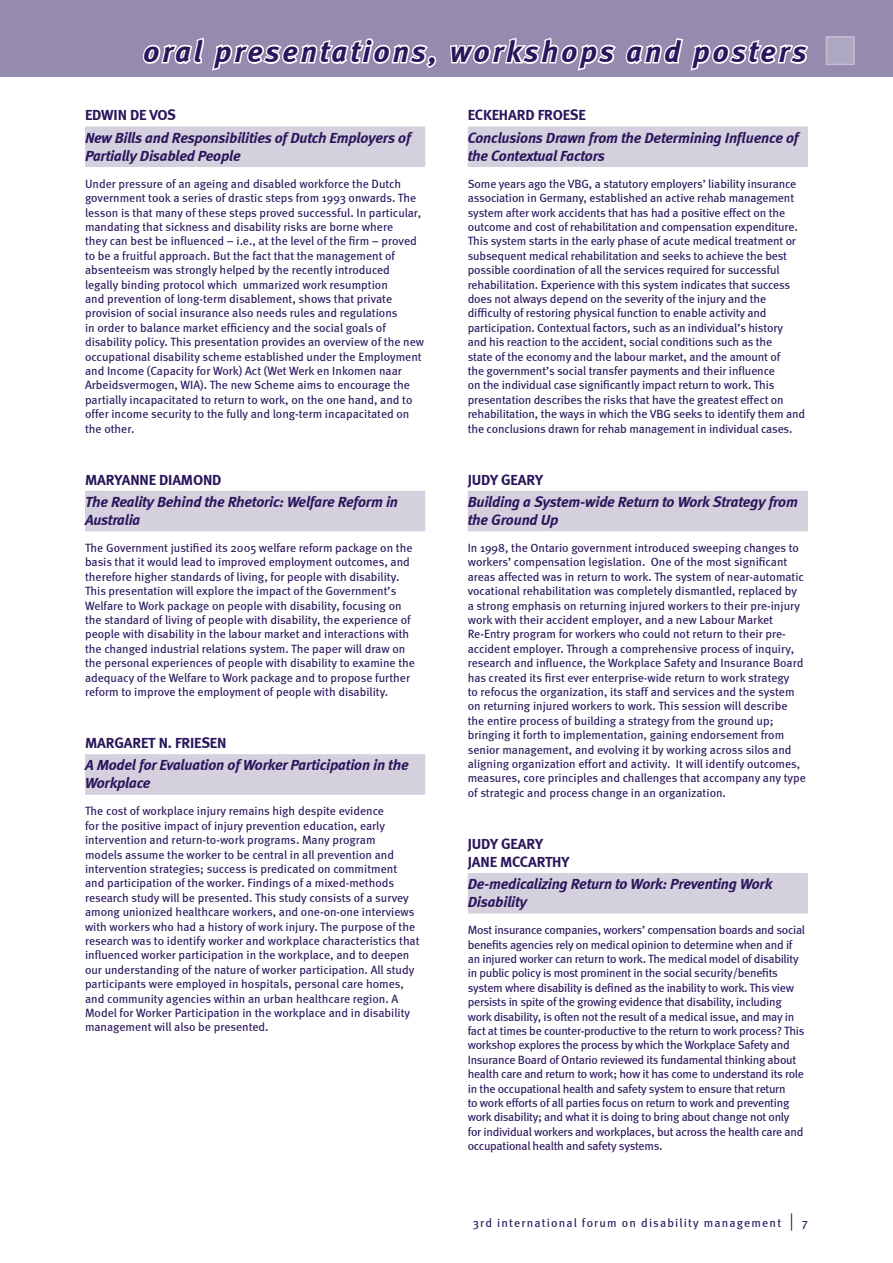
<style>
.page{position:relative;width:893px;height:1263px;background:#fff}
.page>*{position:absolute;margin:0;border:0;box-sizing:border-box;transform-origin:0 0}
.t1{font:italic 700 30px "Meta";letter-spacing:.1em;color:#2a165c}
.t2{font:italic 700 15px/18px "Meta";letter-spacing:-.01em;color:#2a165c}
.t3{font:700 15px/18px "Meta";letter-spacing:-.01em;color:#2a165c}
.t4{font:12px/14.4px "Meta";letter-spacing:-.005em;color:#2a165c}
.t5{font:12px "Meta";letter-spacing:.1em;color:#2a165c}
.s1{font-size:18px}
</style>
<div class="page">
<div style="left:85px;top:127px;width:340px;height:40px;background:#d4d0de"></div>
<div style="left:85px;top:491px;width:340px;height:40px;background:#d4d0de"></div>
<div style="left:85px;top:754px;width:340px;height:41px;background:#d4d0de"></div>
<div style="left:468px;top:127px;width:340px;height:40px;background:#d4d0de"></div>
<div style="left:468px;top:491px;width:340px;height:40px;background:#d4d0de"></div>
<div style="left:468px;top:873px;width:340px;height:40px;background:#d4d0de"></div>
<div style="left:0;top:0;width:893px;height:77px;background:#948bae"></div>
<svg style="left:143px;top:37px;width:294px;height:34px"></svg>
<svg style="left:450px;top:37px;width:168px;height:130px"></svg>
<svg style="left:625px;top:38px;width:184px;height:33px"></svg>
<div style="left:826px;top:37px;width:28px;height:27px;background:#aea8c2"></div>
<h1 class="t1" style="left:144px;top:34px;width:665px">oral presentations, workshops and posters</h1>
<p class="t3" style="left:85px;top:106px;width:92px">EDWIN DE VOS</p>
<p class="t2" style="left:85px;top:128px;width:327px">New Bills and Responsibilities of Dutch Employers of<br>Partially Disabled People</p>
<p class="t4" style="left:85px;top:176px;width:341px">Under pressure of an ageing and disabled workforce the Dutch government took a series of drastic steps from 1993 onwards. The lesson is that many of these steps proved successful. In particular, mandating that sickness and disability risks are borne where<br>they can best be influenced – i.e., at the level of the firm – proved to be a fruitful approach. But the fact that the management of absenteeism was strongly helped by the recently introduced legally binding protocol which ummarized work resumption<br>and prevention of long-term disablement, shows that private provision of social insurance also needs rules and regulations<br>in order to balance market efficiency and the social goals of disability policy. This presentation provides an overview of the new occupational disability scheme established under the Employment and Income (Capacity for Work) Act (Wet Werk en Inkomen naar Arbeidsvermogen, WIA). The new Scheme aims to encourage the partially incapacitated to return to work, on the one hand, and to offer income security to the fully and long-term incapacitated on the other.</p>
<p class="t3" style="left:85px;top:470px;width:138px">MARYANNE DIAMOND</p>
<p class="t2" style="left:85px;top:492px;width:314px">The Reality Behind the Rhetoric: Welfare Reform in<br>Australia</p>
<p class="t4" style="left:85px;top:540px;width:331px">The Government justified its 2005 welfare reform package on the basis that it would lead to improved employment outcomes, and therefore higher standards of living, for people with disability.<br>This presentation will explore the impact of the Government’s Welfare to Work package on people with disability, focusing on the standard of living of people with disability, the experience of people with disability in the labour market and interactions with the changed industrial relations system. The paper will draw on the personal experiences of people with disability to examine the adequacy of the Welfare to Work package and to propose further reform to improve the employment of people with disability.</p>
<p class="t3" style="left:85px;top:734px;width:143px">MARGARET N. FRIESEN</p>
<p class="t2" style="left:85px;top:756px;width:325px">A Model for Evaluation of Worker Participation in the<br>Workplace</p>
<p class="t4" style="left:85px;top:804px;width:336px">The cost of workplace injury remains high despite evidence<br>for the positive impact of injury prevention education, early intervention and return-to-work programs. Many program<br>models assume the worker to be central in all prevention and intervention strategies; success is predicated on commitment<br>and participation of the worker. Findings of a mixed-methods research study will be presented. This study consists of a survey among unionized healthcare workers, and one-on-one interviews with workers who had a history of work injury. The purpose of the research was to identify worker and workplace characteristics that influenced worker participation in the workplace, and to deepen our understanding of the nature of worker participation. All study participants were employed in hospitals, personal care homes, and community agencies within an urban healthcare region. A Model for Worker Participation in the workplace and in disability management will also be presented.</p>
<p class="t3" style="left:468px;top:106px;width:120px">ECKEHARD FROESE</p>
<p class="t2" style="left:468px;top:128px;width:332px">Conclusions Drawn from the Determining Influence of the Contextual Factors</p>
<p class="t4" style="left:468px;top:176px;width:339px">Some years ago the VBG, a statutory employers’ liability insurance association in Germany, established an active rehab management system after work accidents that has had a positive effect on the outcome and cost of rehabilitation and compensation expenditure.<br>This system starts in the early phase of acute medical treatment or subsequent medical rehabilitation and seeks to achieve the best possible coordination of all the services required for successful rehabilitation. Experience with this system indicates that success does not always depend on the severity of the injury and the difficulty of restoring physical function to enable activity and participation. Contextual factors, such as an individual’s history<br>and his reaction to the accident, social conditions such as the<br>state of the economy and the labour market, and the amount of<br>the government’s social transfer payments and their influence<br>on the individual case significantly impact return to work. This presentation describes the risks that have the greatest effect on rehabilitation, the ways in which the VBG seeks to identify them and the conclusions drawn for rehab management in individual cases.</p>
<p class="t3" style="left:468px;top:470px;width:77px">JUDY GEARY</p>
<p class="t2" style="left:468px;top:492px;width:332px">Building a System-wide Return to Work Strategy from the Ground Up</p>
<p class="t4" style="left:468px;top:540px;width:340px">In 1998, the Ontario government introduced sweeping changes to workers’ compensation legislation. One of the most significant areas affected was in return to work. The system of near-automatic vocational rehabilitation was completely dismantled, replaced by a strong emphasis on returning injured workers to their pre-injury work with their accident employer, and a new Labour Market Re-Entry program for workers who could not return to their pre&shy;accident employer. Through a comprehensive process of inquiry, research and influence, the Workplace Safety and Insurance Board has created its first ever enterprise-wide return to work strategy<br>to refocus the organization, its staff and services and the system on returning injured workers to work. This session will describe the entire process of building a strategy from the ground up; bringing it forth to implementation, gaining endorsement from senior management, and evolving it by working across silos and aligning organization effort and activity. It will identify outcomes, measures, core principles and challenges that accompany any type of strategic and process change in an organization.</p>
<p class="t3" style="left:468px;top:834px;width:103px">JUDY GEARY<br>JANE MCCARTHY</p>
<p class="t2" style="left:468px;top:875px;width:306px">De-medicalizing Return to Work: Preventing Work<br>Disability</p>
<p class="t4" style="left:468px;top:923px;width:339px">Most insurance companies, workers’ compensation boards and social benefits agencies rely on medical opinion to determine when and if an injured worker can return to work. The medical model of disability in public policy is most prominent in the social security/benefits system where disability is defined as the inability to work. This view persists in spite of the growing evidence that disability, including work disability, is often not the result of a medical issue, and may in fact at times be counter-productive to the return to work process? This workshop explores the process by which the Workplace Safety and Insurance Board of Ontario reviewed its fundamental thinking about health care and return to work; how it has come to understand its role in the occupational health and safety system to ensure that return<br>to work efforts of all parties focus on return to work and preventing work disability; and what it is doing to bring about change not only for individual workers and workplaces, but across the health care and occupational health and safety systems.</p>
<p class="t5" style="left:473px;top:1215px;width:337px">3rd international forum on disability management <span class="s1">|</span> 7</p>
</div>
